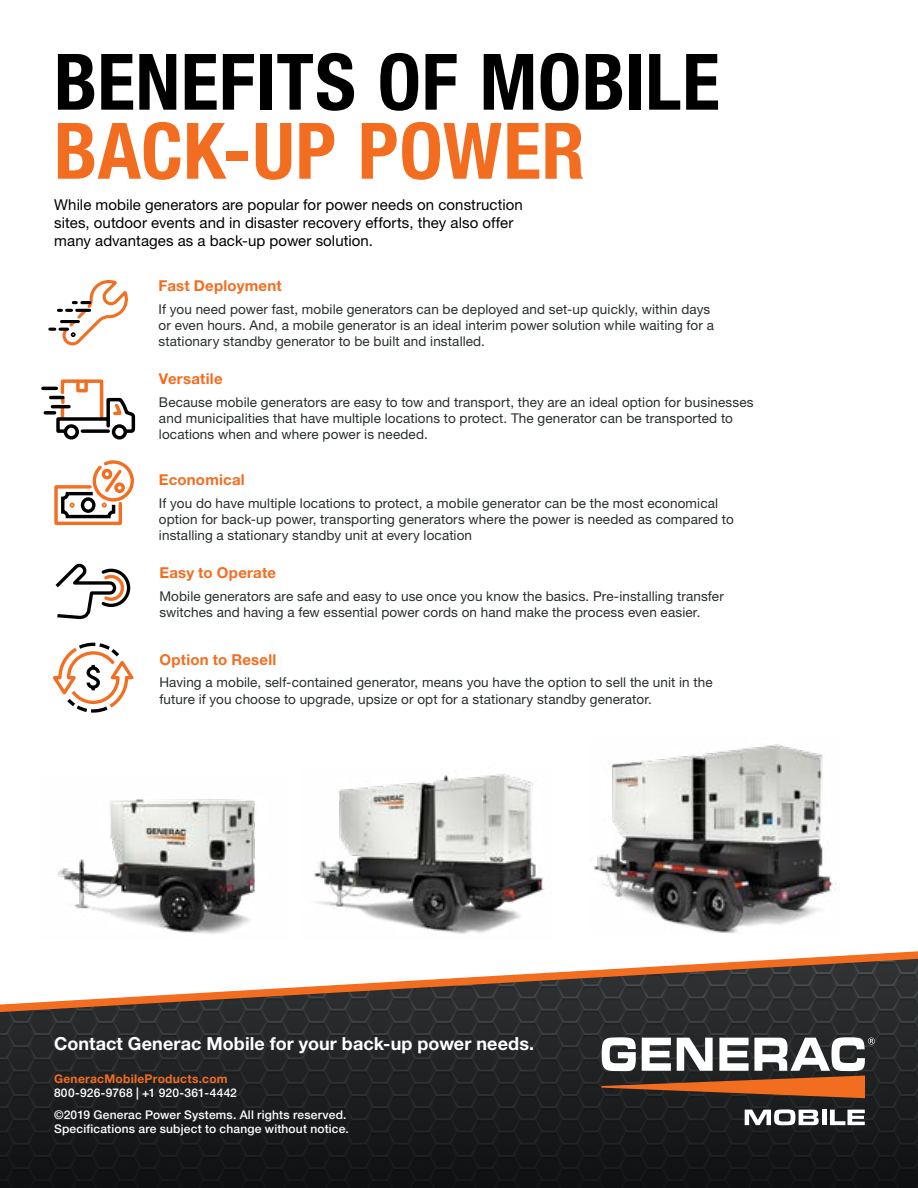
<style>
.page{position:relative;width:918px;height:1188px;background:#fff}
.page>*{position:absolute;margin:0;border:0;box-sizing:border-box;transform-origin:0 0}
.t1{font:700 condensed 78px "Helvetica Neue LT Std";letter-spacing:.01em;color:#000}
.t2{font:700 condensed 78px "Helvetica Neue LT Std";letter-spacing:.005em;color:#f36d21}
.t3{font:700 18px "Helvetica Neue LT Std";letter-spacing:.005em;color:#fff}
.t4{font:15px/18px "Helvetica Neue LT Std";letter-spacing:.005em;color:#000}
.t5{font:700 15px "Helvetica Neue LT Std";letter-spacing:.015em;color:#f36d21}
.t6{font:13.5px/16.2px "Helvetica Neue LT Std";letter-spacing:.01em;color:#282d2e}
.t7{font:500 12px/21.1px "Helvetica Neue LT Std";letter-spacing:.015em;color:#fff}
.t8{font:700 12px "Helvetica Neue LT Std";letter-spacing:.025em;color:#f36d21}
</style>
<div class="page">
<img style="left:590px;top:744px;width:247px;height:190px">
<img style="left:314px;top:770px;width:231px;height:164px">
<img style="left:58px;top:799px;width:197px;height:135px">
<svg style="left:0;top:955px;width:918px;height:233px;background:#46403d"></svg>
<svg style="left:50px;top:279px;width:78px;height:67px"></svg>
<svg style="left:54px;top:460px;width:80px;height:66px"></svg>
<svg style="left:55px;top:563px;width:76px;height:57px"></svg>
<svg style="left:53px;top:642px;width:81px;height:71px"></svg>
<svg style="left:41px;top:379px;width:95px;height:61px"></svg>
<div style="left:76px;top:380px;width:12px;height:12px;border:3px solid #f36e21"></div>
<h1 class="t1" style="left:54px;top:35px;width:667px">BENEFITS OF MOBILE</h1>
<h1 class="t2" style="left:54px;top:104px;width:532px">BACK-UP POWER</h1>
<p class="t4" style="left:54px;top:196px;width:470px">While mobile generators are popular for power needs on construction sites, outdoor events and in disaster recovery efforts, they also offer many advantages as a back-up power solution.</p>
<p class="t5" style="left:159px;top:276px;width:125px">Fast Deployment</p>
<p class="t6" style="left:159px;top:301px;width:557px">If you need power fast, mobile generators can be deployed and set-up quickly, within days or even hours. And, a mobile generator is an ideal interim power solution while waiting for a stationary standby generator to be built and installed.</p>
<p class="t5" style="left:159px;top:369px;width:65px">Versatile</p>
<p class="t6" style="left:159px;top:393px;width:596px">Because mobile generators are easy to tow and transport, they are an ideal option for businesses and municipalities that have multiple locations to protect. The generator can be transported to locations when and where power is needed.</p>
<p class="t5" style="left:159px;top:470px;width:87px">Economical</p>
<p class="t6" style="left:159px;top:495px;width:576px">If you do have multiple locations to protect, a mobile generator can be the most economical option for back-up power, transporting generators where the power is needed as compared to installing a stationary standby unit at every location</p>
<p class="t5" style="left:159px;top:563px;width:118px">Easy to Operate</p>
<p class="t6" style="left:159px;top:588px;width:566px">Mobile generators are safe and easy to use once you know the basics. Pre-installing transfer switches and having a few essential power cords on hand make the process even easier.</p>
<p class="t5" style="left:159px;top:650px;width:118px">Option to Resell</p>
<p class="t6" style="left:159px;top:674px;width:555px">Having a mobile, self-contained generator, means you have the option to sell the unit in the future if you choose to upgrade, upsize or opt for a stationary standby generator.</p>
<h2 class="t3" style="left:54px;top:1033px;width:482px">Contact Generac Mobile for your back-up power needs.</h2>
<p class="t8" style="left:54px;top:1071px;width:175px">GeneracMobileProducts.com</p>
<p class="t7" style="left:54px;top:1082px;width:294px">800-926-9768 | +1 920-361-4442<br>©2019 Generac Power Systems. All rights reserved.</p>
<p class="t7" style="left:54px;top:1118px;width:296px">Specifications are subject to change without notice.</p>
</div>
